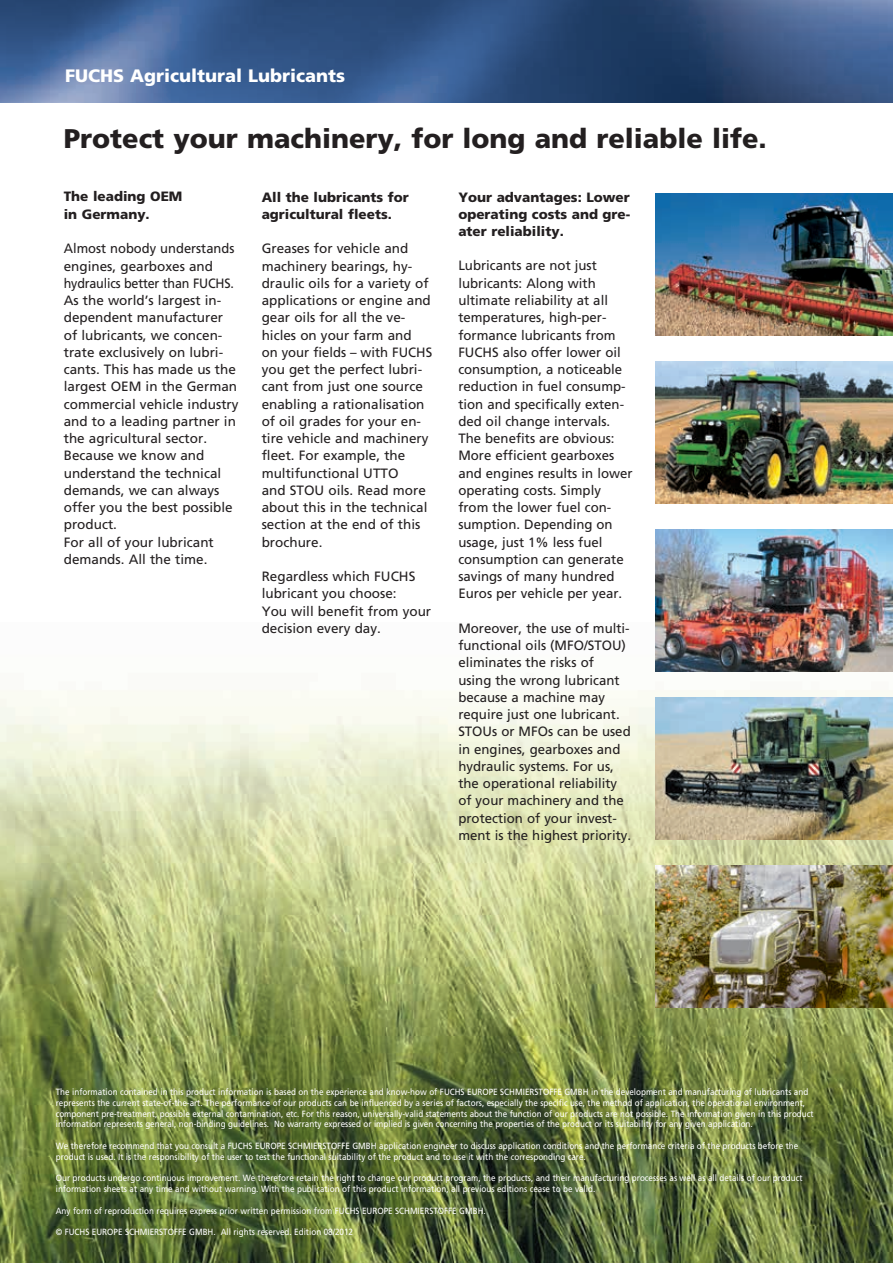
<style>
.page{position:relative;width:893px;height:1263px;background:#fff}
.page>*{position:absolute;margin:0;border:0;box-sizing:border-box;transform-origin:0 0}
.t1{font:900 27px "Frutiger LT Std";color:#231f20}
.t2{font:900 18px "Frutiger LT Std";color:#fff}
.t3{font:13.5px/17.2px "Frutiger LT Std";color:#231f20}
.t4{font:13.5px/17.2px "Frutiger LT Std";color:#231f20;scale:.96 1}
.t5{font:900 13.5px/17.2px "Frutiger LT Std";color:#231f20}
.t6{font:9px/10.8px "Frutiger LT Std";color:#fff;scale:.9 1}
</style>
<div class="page">
<img style="left:0;top:690px;width:893px;height:573px">
<img style="left:655px;top:193px;width:238px;height:143px">
<img style="left:655px;top:361px;width:238px;height:143px">
<img style="left:655px;top:529px;width:238px;height:143px">
<img style="left:655px;top:697px;width:238px;height:143px">
<img style="left:655px;top:865px;width:238px;height:143px">
<img style="left:0;top:0;width:893px;height:102px">
<h2 class="t2" style="left:65px;top:65px;width:282px">FUCHS Agricultural Lubricants</h2>
<h1 class="t1" style="left:64px;top:122px;width:704px">Protect your machinery, for long and reliable life.</h1>
<h3 class="t5" style="left:64px;top:188px;width:120px">The leading OEM in Germany.</h3>
<p class="t4" style="left:64px;top:240px;width:184px">Almost nobody understands engines, gearboxes and hydraulics better than FUCHS.<br>As the world’s largest in&shy;dependent manufacturer of lubricants, we concen&shy;trate exclusively on lubri&shy;cants. This has made us the largest OEM in the German commercial vehicle industry and to a leading partner in the agricultural sector.<br>Because we know and understand the technical demands, we can always offer you the best possible product.<br>For all of your lubricant demands. All the time.</p>
<h3 class="t5" style="left:262px;top:188px;width:149px">All the lubricants for agricultural fleets.</h3>
<p class="t3" style="left:262px;top:240px;width:172px">Greases for vehicle and machinery bearings, hy&shy;draulic oils for a variety of applications or engine and gear oils for all the ve&shy;hicles on your farm and<br>on your fields – with FUCHS you get the perfect lubri&shy;cant from just one source enabling a rationalisation of oil grades for your en&shy;tire vehicle and machinery fleet. For example, the multifunctional UTTO<br>and STOU oils. Read more about this in the technical section at the end of this brochure.</p>
<h3 class="t3" style="left:262px;top:568px;width:171px">Regardless which FUCHS lubricant you choose:<br>You will benefit from your decision every day.</h3>
<h3 class="t5" style="left:458px;top:188px;width:173px;text-align:justify">Your advantages: Lower operating costs and gre&shy;ater reliability.</h3>
<p class="t3" style="left:458px;top:257px;width:176px">Lubricants are not just lubricants: Along with ultimate reliability at all temperatures, high-per&shy;formance lubricants from<br>FUCHS also offer lower oil consumption, a noticeable reduction in fuel consump&shy;tion and specifically exten&shy;ded oil change intervals.<br>The benefits are obvious:<br>More efficient gearboxes and engines results in lower operating costs. Simply from the lower fuel con&shy;sumption. Depending on usage, just 1% less fuel consumption can generate savings of many hundred<br>Euros per vehicle per year.</p>
<p class="t3" style="left:458px;top:619px;width:174px">Moreover, the use of multi&shy;functional oils (MFO/STOU) eliminates the risks of<br>using the wrong lubricant because a machine may require just one lubricant.<br>STOUs or MFOs can be used in engines, gearboxes and hydraulic systems. For us, the operational reliability of your machinery and the protection of your invest&shy;ment is the highest priority.</p>
<p class="t6" style="left:56px;top:1086px;width:843px">The information contained in this product information is based on the experience and know-how of FUCHS EUROPE SCHMIERSTOFFE GMBH in the development and manufacturing of lubricants and represents the current state-of-the-art. The performance of our products can be influenced by a series of factors, especially the specific use, the method of application, the operational environment, component pre-treatment, possible external contamination, etc. For this reason, universally-valid statements about the function of our products are not possible. The information given in this product information represents general, non-binding guidelines. No warranty expressed or implied is given concerning the properties of the product or its suitability for any given application.</p>
<p class="t6" style="left:56px;top:1140px;width:826px">We therefore recommend that you consult a FUCHS EUROPE SCHMIERSTOFFE GMBH application engineer to discuss application conditions and the performance criteria of the products before the product is used. It is the responsibility of the user to test the functional suitability of the product and to use it with the corresponding care.</p>
<p class="t6" style="left:56px;top:1173px;width:831px">Our products undergo continuous improvement. We therefore retain the right to change our product program, the products, and their manufacturing processes as well as all details of our product information sheets at any time and without warning. With the publication of this product information, all previous editions cease to be valid.</p>
<p class="t6" style="left:56px;top:1205px;width:479px">Any form of reproduction requires express prior written permission from FUCHS EUROPE SCHMIERSTOFFE GMBH.</p>
<p class="t6" style="left:56px;top:1227px;width:332px">© FUCHS EUROPE SCHMIERSTOFFE GMBH. All rights reserved. Edition 08/2012</p>
</div>
